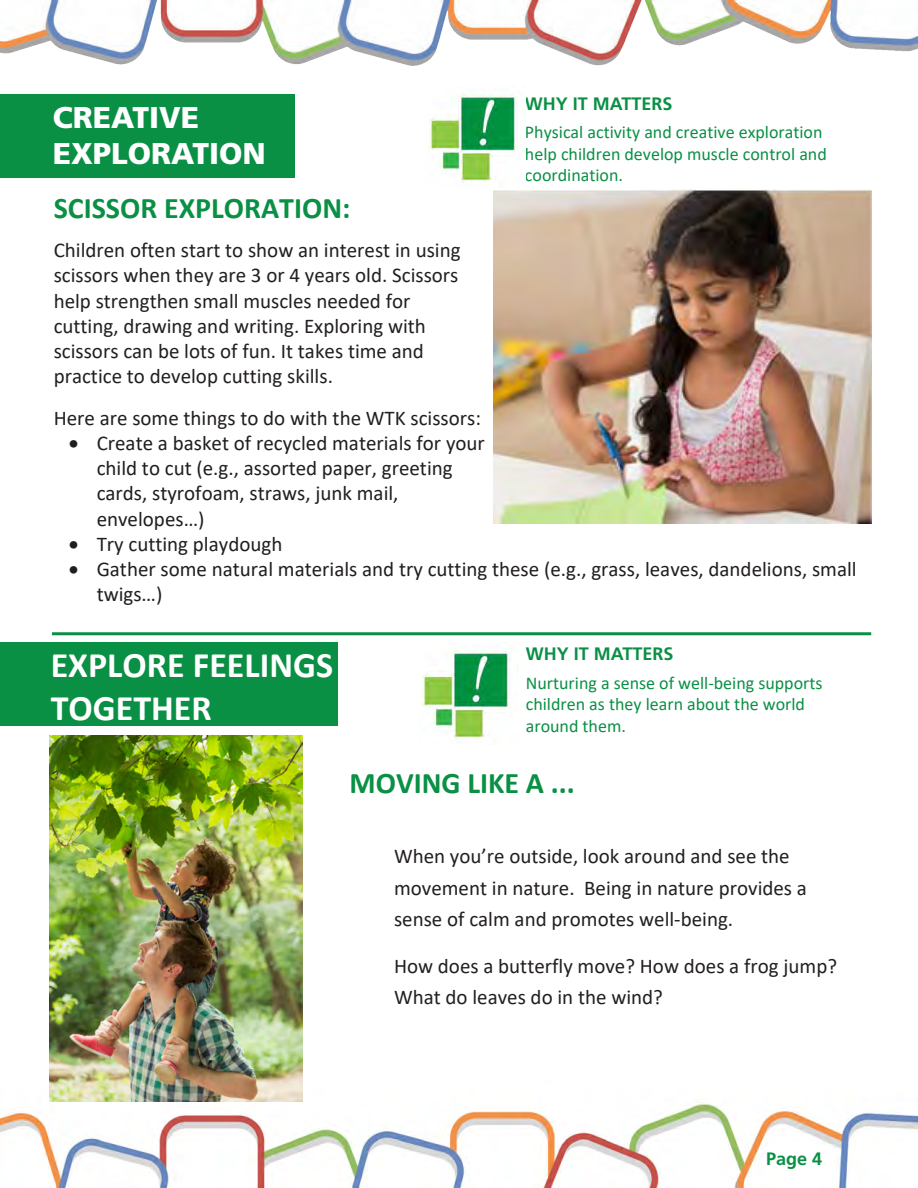
<style>
.page{position:relative;width:918px;height:1188px;background:#fff}
.page>*{position:absolute;margin:0;border:0;box-sizing:border-box;transform-origin:0 0}
.t1{font:700 36px/43.2px "Calibri";color:#fff}
.t2{font:700 30px "Calibri";color:#0a9045}
.t3{font:900 30px/36px "Frutiger LT Std";color:#fff}
.t4{font:21px/25.2px "Calibri";color:#231f20}
.t5{font:21px/25.2px "Calibri";color:#221e1f}
.t6{font:18px/21.6px "Calibri";color:#0a9045}
.t7{font:700 18px "Frutiger LT Std";color:#0a9045}
</style>
<div class="page">
<img style="left:0;top:1080px;width:917px;height:108px">
<img style="left:0;top:0;width:918px;height:66px">
<hr style="left:52px;top:632px;width:819px;height:3px;background:#0a9045">
<div style="left:0;top:94px;width:295px;height:84px;background:#0a9045"></div>
<img style="left:421px;top:650px;width:97px;height:93px">
<img style="left:494px;top:190px;width:378px;height:333px">
<div style="left:0;top:642px;width:337px;height:84px;background:#0a9045"></div>
<img style="left:428px;top:94px;width:97px;height:92px">
<img style="left:49px;top:735px;width:253px;height:367px">
<h2 class="t3" style="left:53px;top:99px;width:215px">CREATIVE<br>EXPLORATION</h2>
<p class="t7" style="left:525px;top:93px;width:149px">WHY IT MATTERS</p>
<p class="t6" style="left:525px;top:121px;width:303px">Physical activity and creative exploration help children develop muscle control and coordination.</p>
<h2 class="t2" style="left:54px;top:187px;width:298px">SCISSOR EXPLORATION:</h2>
<p class="t4" style="left:54px;top:237px;width:408px">Children often start to show an interest in using scissors when they are 3 or 4 years old. Scissors help strengthen small muscles needed for cutting, drawing and writing. Exploring with scissors can be lots of fun. It takes time and practice to develop cutting skills.</p>
<p class="t5" style="left:54px;top:405px;width:429px">Here are some things to do with the WTK scissors:</p>
<p class="t5" style="left:97px;top:430px;width:390px;text-indent:-28px">• Create a basket of recycled materials for your child to cut (e.g., assorted paper, greeting cards, styrofoam, straws, junk mail, envelopes…)</p>
<p class="t5" style="left:69px;top:531px;width:215px">• Try cutting playdough</p>
<p class="t5" style="left:97px;top:556px;width:762px;text-indent:-28px">• Gather some natural materials and try cutting these (e.g., grass, leaves, dandelions, small twigs…)</p>
<h1 class="t1" style="left:51px;top:643px;width:284px">EXPLORE FEELINGS<br>TOGETHER</h1>
<p class="t7" style="left:526px;top:643px;width:149px">WHY IT MATTERS</p>
<p class="t6" style="left:526px;top:671px;width:298px">Nurturing a sense of well-being supports children as they learn about the world around them.</p>
<h2 class="t2" style="left:350px;top:762px;width:227px">MOVING LIKE A ...</h2>
<p class="t4" style="left:394px;top:840px;width:414px;line-height:31.5px">When you’re outside, look around and see the movement in nature. Being in nature provides a sense of calm and promotes well-being.</p>
<p class="t4" style="left:394px;top:949px;width:445px;line-height:31.5px">How does a butterfly move? How does a frog jump?<br>What do leaves do in the wind?</p>
<p class="t7" style="left:766px;top:1148px;width:58px">Page 4</p>
</div>
